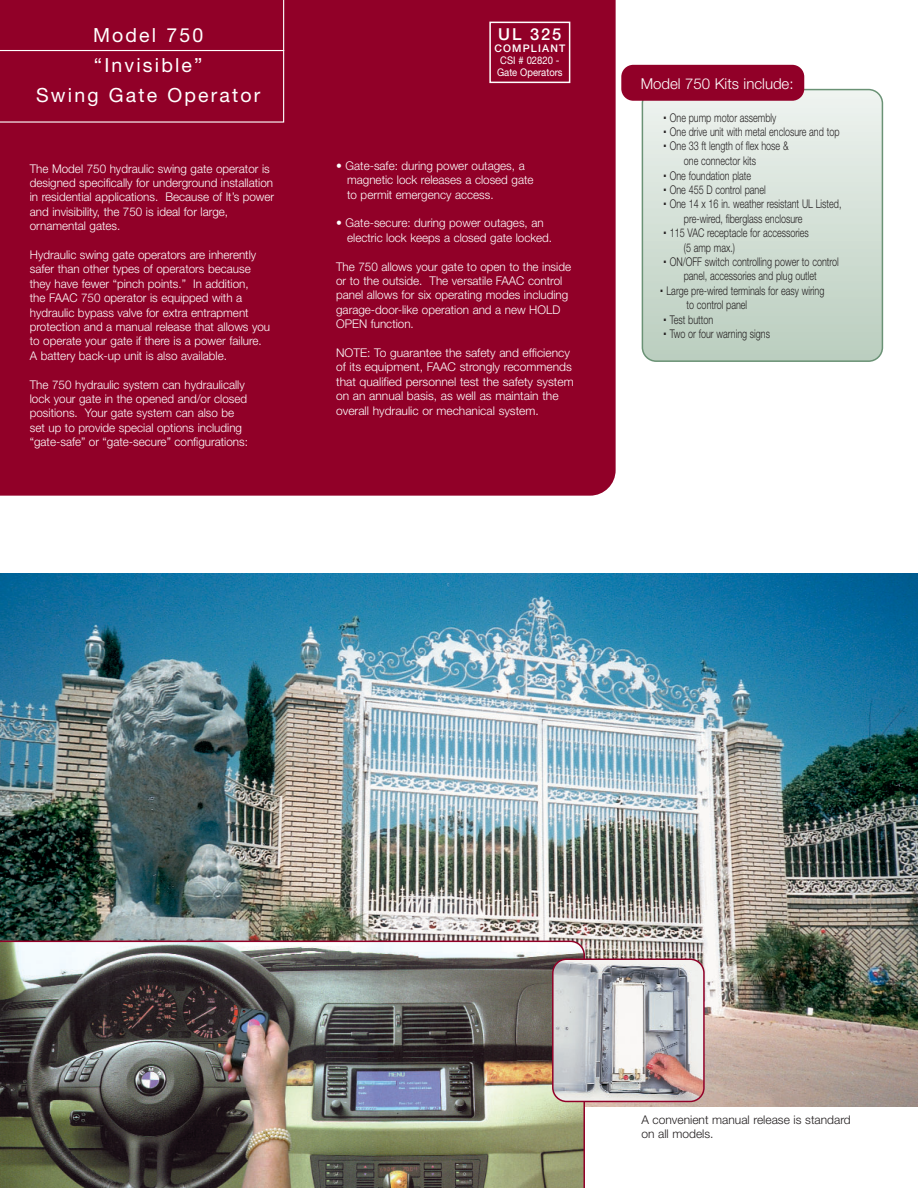
<style>
.page{position:relative;width:918px;height:1188px;background:#fff}
.page>*{position:absolute;margin:0;border:0;box-sizing:border-box;transform-origin:0 0}
.t1{font:19.5px/30px "Helvetica Neue";letter-spacing:.11em;color:#fff;text-align:center}
.t2{font:500 16.5px "Helvetica Neue";color:#fff}
.t3{font:300 15px "Helvetica Neue";color:#fff}
.t4{font:300 12px/14.4px "Helvetica Neue";color:#fff}
.t5{font:300 12px "Helvetica Neue";color:#231f20;scale:.75 1}
.t6{font:300 12px/14.4px "Helvetica Neue";color:#231f20}
.t7{font:10.5px/12px "Helvetica Neue";color:#fff;scale:.9 1}
.t8{font:500 10.5px "Helvetica Neue";letter-spacing:.11em;color:#fff}
</style>
<div class="page">
<div style="left:0;top:0;width:616px;height:496px;background:#910028"></div>
<div style="left:0;top:0;width:284px;height:123px;background:#910028"></div>
<hr style="left:0;top:50px;width:284px;height:1px;background:#fff">
<svg style="left:642px;top:89px;width:241px;height:273px;background:#d1ded4"></svg>
<div style="left:621px;top:65px;width:183px;height:36px;background:#910028;border-radius:12px"></div>
<img style="left:0;top:574px;width:918px;height:533px">
<img style="left:0;top:941px;width:585px;height:247px">
<img style="left:552px;top:958px;width:153px;height:144px">
<div style="left:489px;top:22px;width:81px;height:61px;border:2px solid #fff"></div>
<h1 class="t1" style="left:36px;top:22px;width:226px">Model 750<br>“Invisible”<br>Swing Gate Operator</h1>
<p class="t4" style="left:30px;top:162px;width:246px">The Model 750 hydraulic swing gate operator is designed specifically for underground installation in residential applications. Because of It’s power and invisibility, the 750 is ideal for large, ornamental gates.</p>
<p class="t4" style="left:30px;top:249px;width:242px">Hydraulic swing gate operators are inherently safer than other types of operators because they have fewer “pinch points.” In addition,<br>the FAAC 750 operator is equipped with a hydraulic bypass valve for extra entrapment protection and a manual release that allows you to operate your gate if there is a power failure.<br>A battery back-up unit is also available.</p>
<p class="t4" style="left:30px;top:378px;width:220px">The 750 hydraulic system can hydraulically lock your gate in the opened and/or closed positions. Your gate system can also be set up to provide special options including “gate-safe” or “gate-secure” configurations:</p>
<h2 class="t2" style="left:498px;top:28px;width:65px">UL 325</h2>
<p class="t8" style="left:494px;top:44px;width:72px">COMPLIANT</p>
<p class="t7" style="left:497px;top:55px;width:74px">CSI # 02820 -<br>Gate Operators</p>
<p class="t4" style="left:347px;top:159px;width:188px;text-indent:-11px">• Gate-safe: during power outages, a magnetic lock releases a closed gate to permit emergency access.</p>
<p class="t4" style="left:347px;top:217px;width:206px;text-indent:-11px">• Gate-secure: during power outages, an electric lock keeps a closed gate locked.</p>
<p class="t4" style="left:336px;top:260px;width:236px">The 750 allows your gate to open to the inside or to the outside. The versatile FAAC control panel allows for six operating modes including garage-door-like operation and a new HOLD OPEN function.</p>
<p class="t4" style="left:336px;top:347px;width:239px">NOTE: To guarantee the safety and efficiency of its equipment, FAAC strongly recommends that qualified personnel test the safety system on an annual basis, as well as maintain the overall hydraulic or mechanical system.</p>
<p class="t3" style="left:641px;top:78px;width:154px">Model 750 Kits include:</p>
<p class="t5" style="left:664px;top:113px;width:152px"><sup>.</sup> One pump motor assembly</p>
<p class="t5" style="left:664px;top:128px;width:236px"><sup>.</sup> One drive unit with metal enclosure and top</p>
<p class="t5" style="left:664px;top:142px;width:168px"><sup>.</sup> One 33 ft length of flex hose &amp;</p>
<p class="t5" style="left:684px;top:156px;width:98px">one connector kits</p>
<p class="t5" style="left:664px;top:171px;width:119px"><sup>.</sup> One foundation plate</p>
<p class="t5" style="left:664px;top:185px;width:138px"><sup>.</sup> One 455 D control panel</p>
<p class="t5" style="left:664px;top:200px;width:239px"><sup>.</sup> One 14 x 16 in. weather resistant UL Listed,</p>
<p class="t5" style="left:684px;top:214px;width:160px">pre-wired, fiberglass enclosure</p>
<p class="t5" style="left:664px;top:229px;width:195px"><sup>.</sup> 115 VAC receptacle for accessories</p>
<p class="t5" style="left:684px;top:243px;width:70px">(5 amp max.)</p>
<p class="t5" style="left:664px;top:257px;width:235px"><sup>.</sup> ON/OFF switch controlling power to control</p>
<p class="t5" style="left:684px;top:272px;width:179px">panel, accessories and plug outlet</p>
<p class="t5" style="left:660px;top:286px;width:220px"><sup>.</sup> Large pre-wired terminals for easy wiring</p>
<p class="t5" style="left:687px;top:301px;width:82px">to control panel</p>
<p class="t5" style="left:663px;top:315px;width:68px"><sup>.</sup> Test button</p>
<p class="t5" style="left:663px;top:329px;width:144px"><sup>.</sup> Two or four warning signs</p>
<p class="t6" style="left:641px;top:1113px;width:211px">A convenient manual release is standard on all models.</p>
</div>
